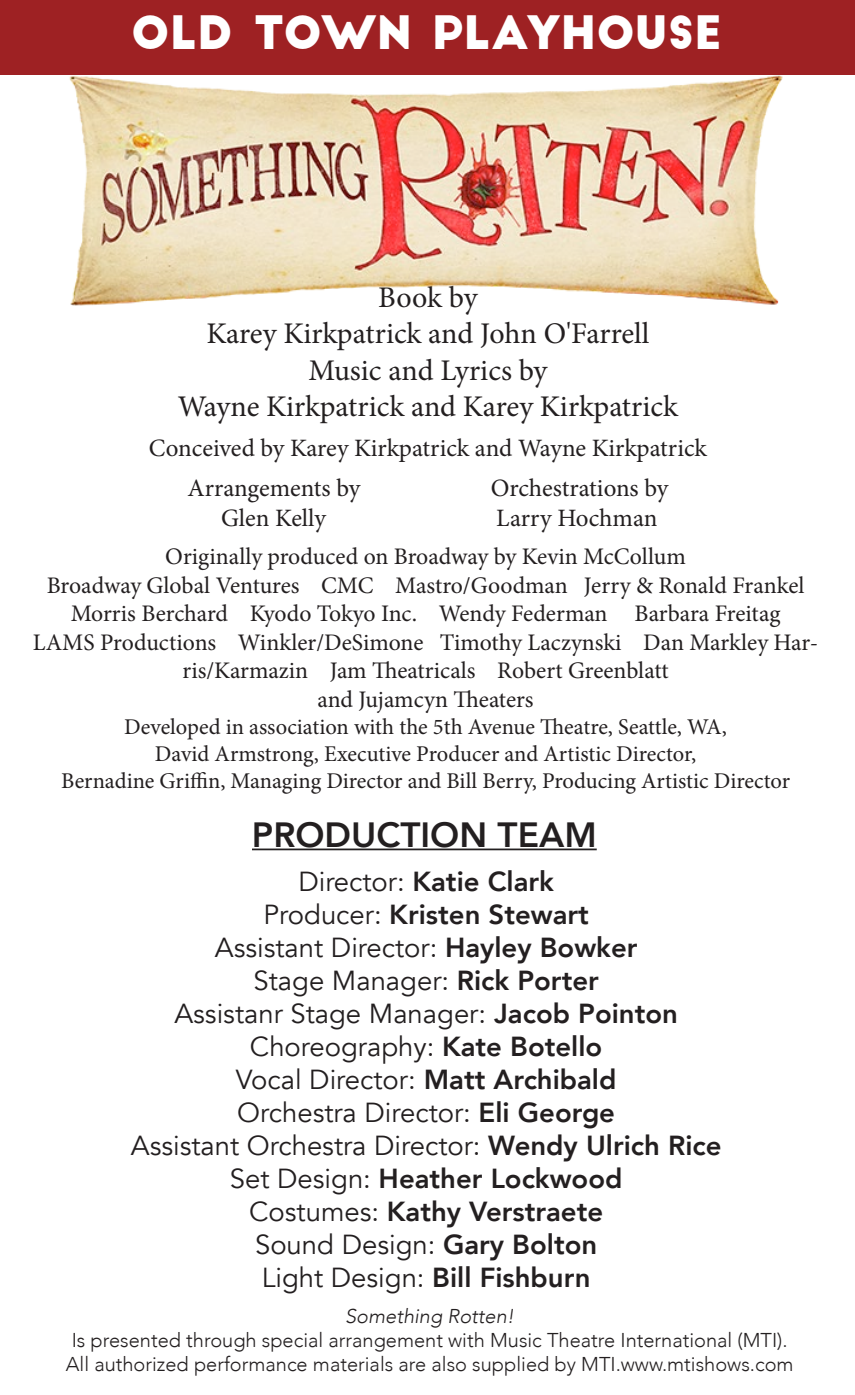
<style>
.page{position:relative;width:855px;height:1395px;background:#fff}
.page>*{position:absolute;margin:0;border:0;box-sizing:border-box;transform-origin:0 0}
.t1{font:45px "Big John";color:#fff}
.t2{font:800 35px "Avenir";color:#231f20}
.t3{font:30px "Minion Pro";letter-spacing:-.005em;color:#231f20}
.t4{font:27.5px "Avenir";color:#231f20}
.t5{font:800 27.5px "Avenir";color:#231f20}
.t6{font:25px "Minion Pro";letter-spacing:-.005em;color:#231f20}
.t7{font:23.75px/28.5px "Minion Pro";letter-spacing:-.005em;color:#231f20;text-align:center}
.t8{font:22.5px "Minion Pro";color:#231f20}
.t9{font:300 20px "Avenir";color:#231f20}
.t10{font:italic 300 20px "Avenir";color:#231f20}
.s1{font-weight:400}
.s2{font-weight:800}
</style>
<div class="page">
<div style="left:0;top:0;width:855px;height:75px;background:#9e2123"></div>
<img style="left:69px;top:75px;width:714px;height:231px">
<hr style="left:252px;top:849px;width:345px;height:1px;background:#231f20">
<p class="t1" style="left:131px;top:12px;width:592px">OLD TOWN PLAYHOUSE</p>
<p class="t3" style="left:378px;top:277px;width:101px">Book by</p>
<p class="t3" style="left:206px;top:313px;width:444px">Karey Kirkpatrick and John O'Farrell</p>
<p class="t3" style="left:308px;top:351px;width:241px">Music and Lyrics by</p>
<p class="t3" style="left:178px;top:387px;width:502px">Wayne Kirkpatrick and Karey Kirkpatrick</p>
<p class="t6" style="left:149px;top:432px;width:560px">Conceived by Karey Kirkpatrick and Wayne Kirkpatrick</p>
<p class="t6" style="left:188px;top:472px;width:174px">Arrangements by</p>
<p class="t6" style="left:491px;top:472px;width:179px">Orchestrations by</p>
<p class="t6" style="left:221px;top:502px;width:106px">Glen Kelly</p>
<p class="t6" style="left:496px;top:502px;width:163px">Larry Hochman</p>
<p class="t7" style="left:165px;top:542px;width:522px">Originally produced on Broadway by Kevin McCollum</p>
<p class="t7" style="left:47px;top:571px;width:759px">Broadway Global Ventures CMC Mastro/Goodman Jerry &amp; Ronald Frankel<br>Morris Berchard Kyodo Tokyo Inc. Wendy Federman Barbara Freitag</p>
<p class="t7" style="left:33px;top:628px;width:787px">LAMS Productions Winkler/DeSimone Timothy Laczynski Dan Markley Har&shy;ris/Karmazin Jam Theatricals Robert Greenblatt</p>
<p class="t7" style="left:318px;top:685px;width:218px">and Jujamcyn Theaters</p>
<p class="t8" style="left:124px;top:711px;width:604px">Developed in association with the 5th Avenue Theatre, Seattle, WA,</p>
<p class="t8" style="left:155px;top:738px;width:543px">David Armstrong, Executive Producer and Artistic Director,</p>
<p class="t8" style="left:61px;top:765px;width:731px">Bernadine Griffin, Managing Director and Bill Berry, Producing Artistic Director</p>
<p class="t2" style="left:252px;top:807px;width:346px">PRODUCTION TEAM</p>
<p class="t5" style="left:298px;top:860px;width:257px"><span class="s1">Director:</span> Katie Clark</p>
<p class="t5" style="left:264px;top:893px;width:327px"><span class="s1">Producer:</span> Kristen Stewart</p>
<p class="t4" style="left:215px;top:931px;width:424px">Assistant Director: <span class="s2">Hayley Bowker</span></p>
<p class="t4" style="left:254px;top:964px;width:347px">Stage Manager: <span class="s2">Rick Porter</span></p>
<p class="t4" style="left:174px;top:997px;width:505px">Assistanr Stage Manager: <span class="s2">Jacob Pointon</span></p>
<p class="t4" style="left:250px;top:1030px;width:354px">Choreography: <span class="s2">Kate Botello</span></p>
<p class="t4" style="left:236px;top:1063px;width:382px">Vocal Director: <span class="s2">Matt Archibald</span></p>
<p class="t4" style="left:237px;top:1096px;width:379px">Orchestra Director: <span class="s2">Eli George</span></p>
<p class="t4" style="left:131px;top:1129px;width:592px">Assistant Orchestra Director: <span class="s2">Wendy Ulrich Rice</span></p>
<p class="t5" style="left:230px;top:1157px;width:394px"><span class="s1">Set Design:</span> Heather Lockwood</p>
<p class="t5" style="left:249px;top:1190px;width:356px"><span class="s1">Costumes:</span> Kathy Verstraete</p>
<p class="t4" style="left:255px;top:1228px;width:344px">Sound Design: <span class="s2">Gary Bolton</span></p>
<p class="t4" style="left:262px;top:1261px;width:331px">Light Design: <span class="s2">Bill Fishburn</span></p>
<p class="t10" style="left:345px;top:1304px;width:171px">Something Rotten!</p>
<p class="t9" style="left:72px;top:1328px;width:717px">Is presented through special arrangement with Music Theatre International (MTI).</p>
<p class="t9" style="left:66px;top:1352px;width:729px">All authorized performance materials are also supplied by MTI.www.mtishows.com</p>
</div>
